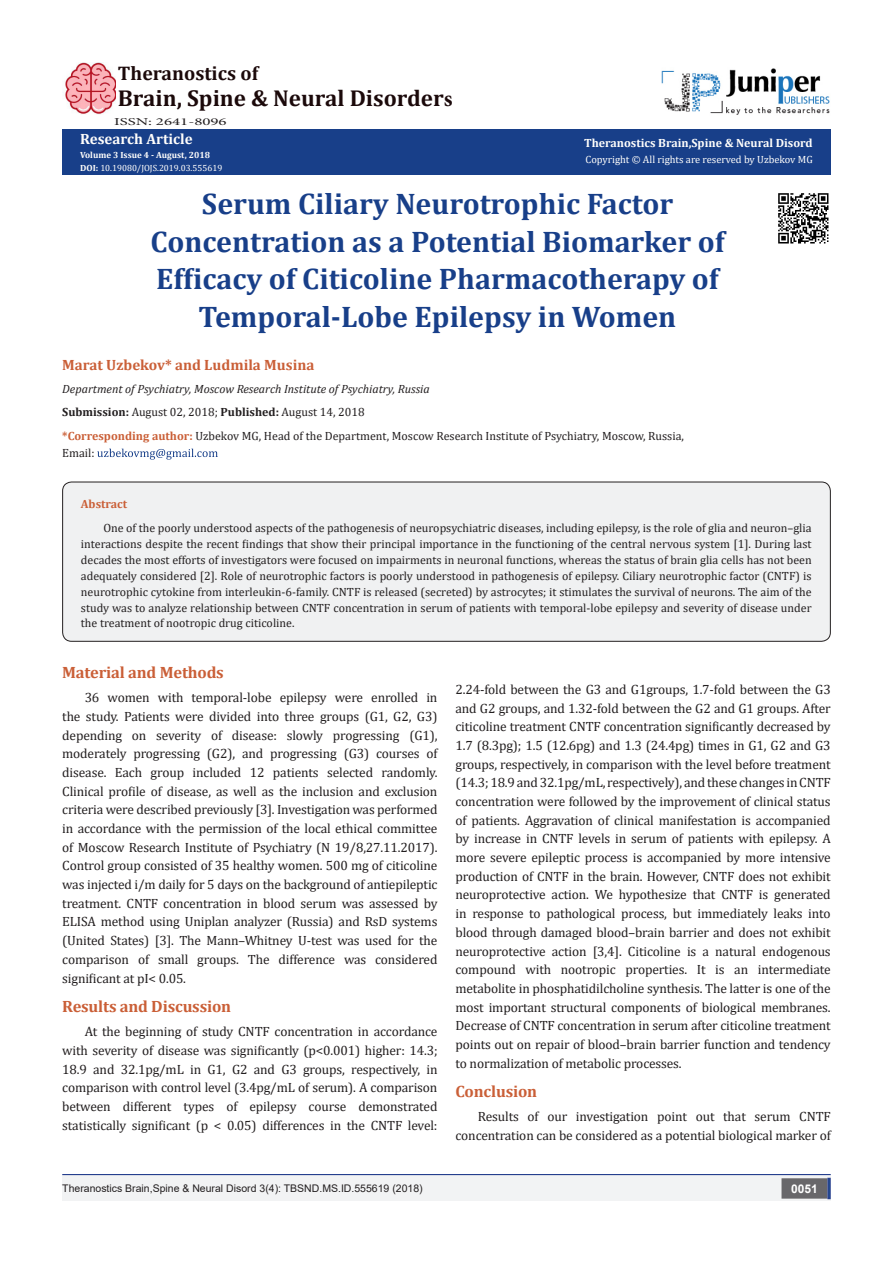
<style>
.page{position:relative;width:893px;height:1263px;background:#fff}
.page>*{position:absolute;margin:0;border:0;box-sizing:border-box;transform-origin:0 0}
.t1{font:700 29.85px/37.3px "Cambria";color:#183f89;text-align:center}
.t2{font:700 23.1px "Cambria";color:#1b090a}
.t3{font:700 19.8px "Cambria";color:#1b090a}
.t4{font:700 16.5px "Cambria";letter-spacing:-.01em;color:#ca5f37}
.t5{font:700 15px "Cambria";color:#ca5f37}
.t6{font:700 15px "Cambria";color:#fffefc}
.t7{font:13.5px/18.8px "Cambria";letter-spacing:-.01em;color:#231f20;text-align:justify}
.t8{font:12px/15.9px "Cambria";color:#231f20;text-align:justify}
.t9{font:italic 12px "Cambria";color:#231f20}
.t10{font:700 12px "Cambria";color:#fffefc}
.t11{font:700 12px "Cambria";color:#ca5f37}
.t12{font:700 12px "Arial";color:#fff}
.t13{font:10.5px "Arial";color:#231f20}
.t14{font:10.5px "Cambria";color:#fffefc}
.t15{font:10.5px "Minion Pro";color:#231f20;scale:1.6 1}
.t16{font:9px "Cambria";color:#fffefc}
.t17{font:700 9px "Cambria";color:#fffefc}
.s1{font-family:"Minion Pro"}
.s2{font-weight:700}
.s3{font-weight:700;color:#ca5f37}
</style>
<div class="page">
<div style="left:62px;top:129px;width:769px;height:45px;background:#183f89"></div>
<svg style="left:97px;top:449px;width:121px;height:11px"></svg>
<img style="left:662px;top:68px;width:168px;height:47px">
<div style="left:62px;top:1175px;width:393px;height:26px;background:#f2f3f4"></div>
<div style="left:455px;top:1175px;width:376px;height:26px;background:#f2f3f4"></div>
<div style="left:782px;top:1179px;width:45px;height:19px;background:#68676a"></div>
<div style="left:781px;top:1178px;width:46px;height:20px;border:2px solid #68676a"></div>
<svg style="left:827px;top:1178px;width:4px;height:21px"></svg>
<hr style="left:62px;top:1174px;width:769px;height:1px;background:#253f8e">
<div style="left:63px;top:482px;width:767px;height:159px;background:#f0f1f2;border-radius:9px"></div>
<div style="left:62px;top:482px;width:769px;height:160px;border:1px solid #231f20;border-radius:9px"></div>
<img style="left:778px;top:193px;width:51px;height:51px">
<img style="left:63px;top:62px;width:53px;height:52px">
<p class="t3" style="left:118px;top:59px;width:142px">Theranostics of</p>
<p class="t2" style="left:118px;top:82px;width:336px">Brain, Spine &amp; Neural Disorder<span class="s1">s</span></p>
<p class="t15" style="left:114px;top:115px;width:72px">ISSN: 2641-8096</p>
<p class="t6" style="left:80px;top:128px;width:114px">Research Article</p>
<p class="t17" style="left:80px;top:148px;width:131px">Volume 3 Issue 4 - August, 2018</p>
<p class="t16" style="left:80px;top:163px;width:144px"><span class="s2">DOI:</span> 10.19080/JOJS.2019.03.555619</p>
<p class="t10" style="left:584px;top:135px;width:230px">Theranostics Brain,Spine &amp; Neural Disord</p>
<p class="t14" style="left:585px;top:153px;width:229px">Copyright © All rights are reserved by Uzbekov MG</p>
<p class="t1" style="left:150px;top:185px;width:575px">Serum Ciliary Neurotrophic Factor Concentration as a Potential Biomarker of Efficacy of Citicoline Pharmacotherapy of Temporal-Lobe Epilepsy in Women</p>
<p class="t5" style="left:62px;top:354px;width:254px">Marat Uzbekov* and Ludmila Musina</p>
<p class="t9" style="left:62px;top:380px;width:369px">Department of Psychiatry, Moscow Research Institute of Psychiatry, Russia</p>
<p class="t8" style="left:62px;top:404px;width:304px"><span class="s2">Submission:</span> August 02, 2018; <span class="s2">Published:</span> August 14, 2018</p>
<p class="t8" style="left:62px;top:428px;width:623px"><span class="s3">*Corresponding author:</span> Uzbekov MG, Head of the Department, Moscow Research Institute of Psychiatry, Moscow, Russia,</p>
<p class="t8" style="left:62px;top:445px;width:34px">Email:</p>
<p class="t11" style="left:81px;top:495px;width:48px">Abstract</p>
<p class="t8" style="left:81px;top:520px;width:732px;text-indent:22px">One of the poorly understood aspects of the pathogenesis of neuropsychiatric diseases, including epilepsy, is the role of glia and neuron–glia interactions despite the recent findings that show their principal importance in the functioning of the central nervous system [1]. During last decades the most efforts of investigators were focused on impairments in neuronal functions, whereas the status of brain glia cells has not been adequately considered [2]. Role of neurotrophic factors is poorly understood in pathogenesis of epilepsy. Ciliary neurotrophic factor (CNTF) is neurotrophic cytokine from interleukin-6-family. CNTF is released (secreted) by astrocytes; it stimulates the survival of neurons. The aim of the study was to analyze relationship between CNTF concentration in serum of patients with temporal-lobe epilepsy and severity of disease under the treatment of nootropic drug citicoline.</p>
<p class="t4" style="left:62px;top:660px;width:163px">Material and Methods</p>
<p class="t7" style="left:62px;top:688px;width:377px;text-indent:22px">36 women with temporal-lobe epilepsy were enrolled in the study. Patients were divided into three groups (G1, G2, G3) depending on severity of disease: slowly progressing (G1), moderately progressing (G2), and progressing (G3) courses of disease. Each group included 12 patients selected randomly.<br>Clinical profile of disease, as well as the inclusion and exclusion criteria were described previously [3]. Investigation was performed in accordance with the permission of the local ethical committee of Moscow Research Institute of Psychiatry (N 19/8,27.11.2017).<br>Control group consisted of 35 healthy women. 500 mg of citicoline was injected i/m daily for 5 days on the background of antiepileptic treatment. CNTF concentration in blood serum was assessed by ELISA method using Uniplan analyzer (Russia) and RsD systems (United States) [3]. The Mann–Whitney U-test was used for the comparison of small groups. The difference was considered significant at pI&lt; 0.05.</p>
<p class="t4" style="left:62px;top:994px;width:170px">Results and Discussion</p>
<p class="t7" style="left:62px;top:1022px;width:377px;text-indent:22px">At the beginning of study CNTF concentration in accordance with severity of disease was significantly (p&lt;0.001) higher: 14.3; 18.9 and 32.1pg/mL in G1, G2 and G3 groups, respectively, in comparison with control level (3.4pg/mL of serum). A comparison between different types of epilepsy course demonstrated statistically significant (p &lt; 0.05) differences in the CNTF level:</p>
<p class="t7" style="left:455px;top:680px;width:377px">2.24-fold between the G3 and G1groups, 1.7-fold between the G3 and G2 groups, and 1.32-fold between the G2 and G1 groups. After citicoline treatment CNTF concentration significantly decreased by 1.7 (8.3pg); 1.5 (12.6pg) and 1.3 (24.4pg) times in G1, G2 and G3 groups, respectively, in comparison with the level before treatment (14.3; 18.9 and 32.1pg/mL, respectively), and these changes in CNTF concentration were followed by the improvement of clinical status of patients. Aggravation of clinical manifestation is accompanied by increase in CNTF levels in serum of patients with epilepsy. A more severe epileptic process is accompanied by more intensive production of CNTF in the brain. However, CNTF does not exhibit neuroprotective action. We hypothesize that CNTF is generated in response to pathological process, but immediately leaks into blood through damaged blood–brain barrier and does not exhibit neuroprotective action [3,4]. Citicoline is a natural endogenous compound with nootropic properties. It is an intermediate metabolite in phosphatidilcholine synthesis. The latter is one of the most important structural components of biological membranes.<br>Decrease of CNTF concentration in serum after citicoline treatment points out on repair of blood–brain barrier function and tendency to normalization of metabolic processes.</p>
<p class="t4" style="left:455px;top:1079px;width:83px">Conclusion</p>
<p class="t7" style="left:455px;top:1107px;width:377px;text-align:right">Results of our investigation point out that serum CNTF concentration can be considered as a potential biological marker of</p>
<p class="t13" style="left:62px;top:1181px;width:362px">Theranostics Brain,Spine &amp; Neural Disord 3(4): TBSND.MS.ID.555619 (2018)</p>
<p class="t12" style="left:791px;top:1180px;width:28px">0051</p>
</div>
